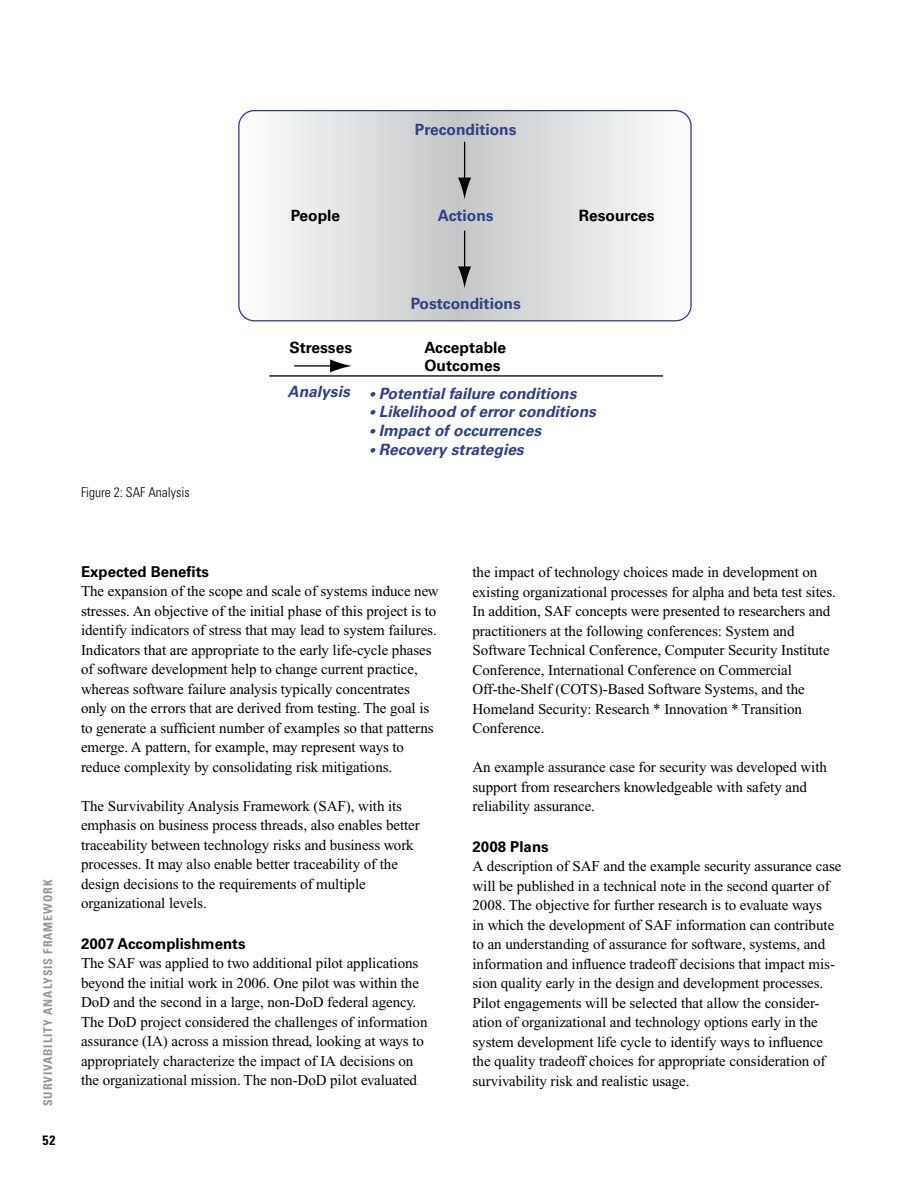
<style>
.page{position:relative;width:918px;height:1188px;background:#fff}
.page>*{position:absolute;margin:0;border:0;box-sizing:border-box;transform-origin:0 0}
.t1{font:italic 700 15.6px/18.8px "Univers";color:#304084}
.t2{font:700 15.6px/18.8px "Univers";color:#000}
.t3{font:700 15.6px "Univers";color:#304084}
.t4{font:15px/19.5px "Times New Roman";letter-spacing:-.005em;color:#000}
.t5{font:700 15px "Univers";color:#000}
.t6{font:300 condensed 13.5px "Univers";color:#000}
.t7{font:700 condensed 13.5px "Univers";color:#000}
.t8{font:700 condensed 12px "Univers";letter-spacing:.075em;color:#939598}
</style>
<div class="page">
<svg style="left:239px;top:111px;width:451px;height:210px"></svg>
<div style="left:238px;top:110px;width:454px;height:211px;border:1px solid #2f4084;border-radius:16px"></div>
<hr style="left:464px;top:142px;width:1px;height:40px;background:#000">
<svg style="left:458px;top:178px;width:13px;height:22px"></svg>
<hr style="left:294px;top:365px;width:40px;height:2px;background:#000">
<svg style="left:330px;top:359px;width:22px;height:13px"></svg>
<hr style="left:464px;top:231px;width:1px;height:40px;background:#000">
<svg style="left:458px;top:266px;width:13px;height:22px"></svg>
<hr style="left:269px;top:375px;width:394px;height:2px;background:#000">
<p class="t3" style="left:415px;top:120px;width:103px">Preconditions</p>
<p class="t3" style="left:438px;top:206px;width:57px">Actions</p>
<p class="t2" style="left:291px;top:206px;width:51px">People</p>
<p class="t2" style="left:579px;top:206px;width:77px">Resources</p>
<p class="t6" style="left:81px;top:484px;width:110px">Figure 2: SAF Analysis</p>
<p class="t2" style="left:289px;top:338px;width:64px">Stresses</p>
<p class="t3" style="left:411px;top:295px;width:112px">Postconditions</p>
<p class="t2" style="left:424px;top:338px;width:83px">Acceptable<br>Outcomes</p>
<p class="t1" style="left:288px;top:383px;width:64px">Analysis</p>
<p class="t1" style="left:379px;top:384px;width:219px">Potential failure conditions<br>Likelihood of error conditions<br>Impact of occurrences<br>Recovery strategies</p>
<p class="t8" style="left:40px;top:1106px;width:228px;rotate:-90deg">Survivability Analysis Framework</p>
<p class="t7" style="left:42px;top:1132px;width:15px">52</p>
<p class="t5" style="left:81px;top:563px;width:130px">Expected Benefits</p>
<p class="t4" style="left:81px;top:582px;width:359px">The expansion of the scope and scale of systems induce new stresses. An objective of the initial phase of this project is to identify indicators of stress that may lead to system failures.<br>Indicators that are appropriate to the early life-cycle phases of software development help to change current practice, whereas software failure analysis typically concentrates only on the errors that are derived from testing. The goal is to generate a sufficient number of examples so that patterns emerge. A pattern, for example, may represent ways to reduce complexity by consolidating risk mitigations.</p>
<p class="t4" style="left:81px;top:796px;width:340px">The Survivability Analysis Framework (SAF), with its emphasis on business process threads, also enables better traceability between technology risks and business work processes. It may also enable better traceability of the design decisions to the requirements of multiple organizational levels.</p>
<p class="t5" style="left:81px;top:935px;width:166px">2007 Accomplishments</p>
<p class="t4" style="left:81px;top:954px;width:348px">The SAF was applied to two additional pilot applications beyond the initial work in 2006. One pilot was within the DoD and the second in a large, non-DoD federal agency.<br>The DoD project considered the challenges of information assurance (IA) across a mission thread, looking at ways to appropriately characterize the impact of IA decisions on the organizational mission. The non-DoD pilot evaluated</p>
<p class="t4" style="left:473px;top:563px;width:365px">the impact of technology choices made in development on existing organizational processes for alpha and beta test sites.<br>In addition, SAF concepts were presented to researchers and practitioners at the following conferences: System and Software Technical Conference, Computer Security Institute Conference, International Conference on Commercial Off-the-Shelf (COTS)-Based Software Systems, and the Homeland Security: Research * Innovation * Transition Conference.</p>
<p class="t4" style="left:473px;top:758px;width:356px">An example assurance case for security was developed with support from researchers knowledgeable with safety and reliability assurance.</p>
<p class="t5" style="left:473px;top:838px;width:78px">2008 Plans</p>
<p class="t4" style="left:473px;top:857px;width:371px">A description of SAF and the example security assurance case will be published in a technical note in the second quarter of 2008. The objective for further research is to evaluate ways<br>in which the development of SAF information can contribute to an understanding of assurance for software, systems, and information and influence tradeoff decisions that impact mis&shy;sion quality early in the design and development processes.<br>Pilot engagements will be selected that allow the consider&shy;ation of organizational and technology options early in the system development life cycle to identify ways to influence the quality tradeoff choices for appropriate consideration of survivability risk and realistic usage.</p>
</div>
